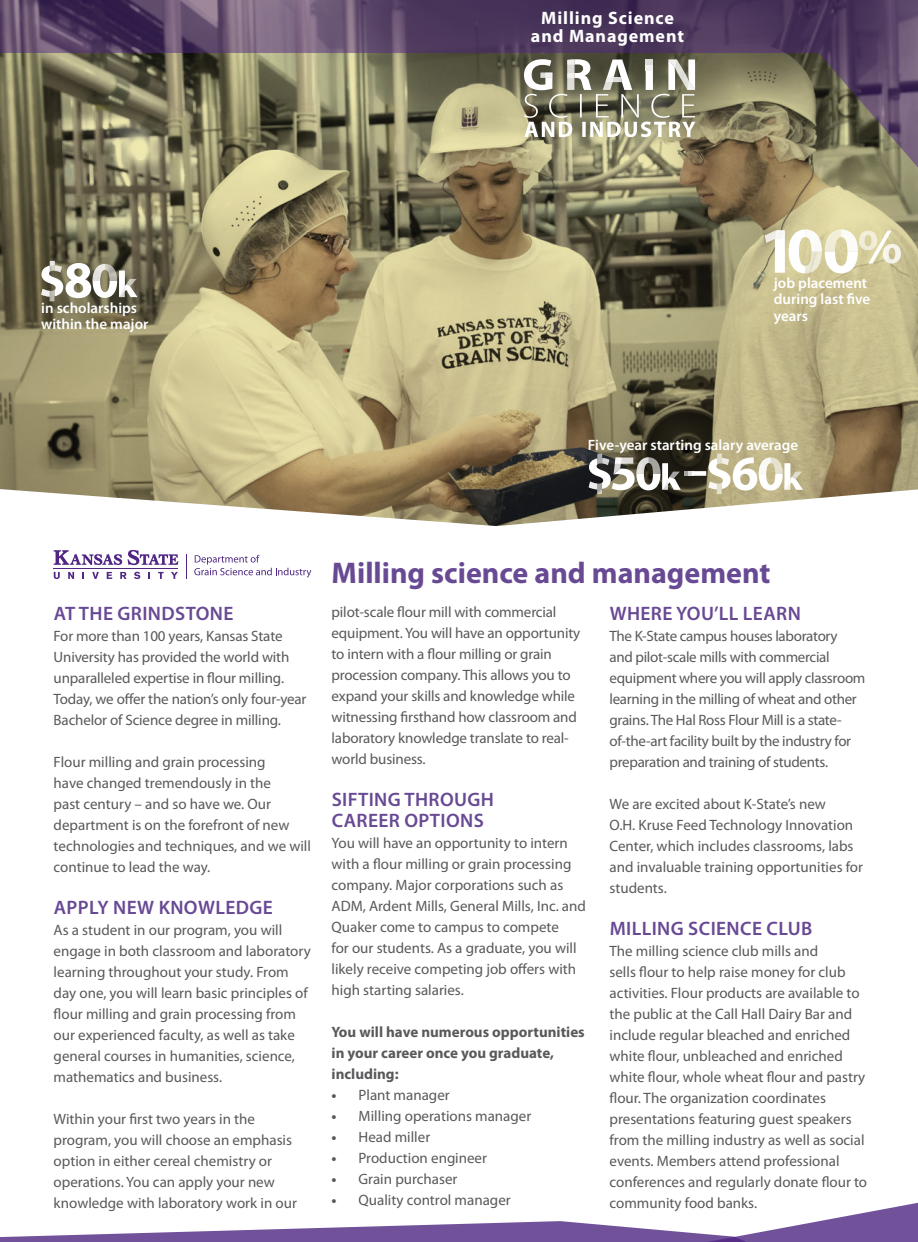
<style>
.page{position:relative;width:918px;height:1242px;background:#fff}
.page>*{position:absolute;margin:0;border:0;box-sizing:border-box;transform-origin:0 0}
.t1{font:700 30px "Myriad Pro";color:#684994}
.t2{font:600 19.5px/21px "Myriad Pro";letter-spacing:.02em;color:#684994}
.t3{font:700 18px/18px "Myriad Pro";letter-spacing:.05em;color:#fff;text-align:center}
.t4{font:15px/21px "Myriad Pro";color:#58595b}
.t5{font:15px/21px "Myriad Pro";letter-spacing:-.02em;color:#58595b}
.t6{font:600 15px/16.5px "Myriad Pro";color:#fff}
.t7{font:700 15px/21px "Myriad Pro";color:#58595b}
.s1{font-weight:700}
</style>
<div class="page">
<img style="left:0;top:182px;width:918px;height:344px">
<svg style="left:0;top:1202px;width:918px;height:40px"></svg>
<svg style="left:0;top:0;width:918px;height:182px;background:#766c63"></svg>
<svg style="left:186px;top:554px;width:1px;height:25px"></svg>
<hr style="left:54px;top:568px;width:124px;height:1px;background:#4f2683">
<svg style="left:54px;top:550px;width:124px;height:15px"></svg>
<svg style="left:54px;top:572px;width:6px;height:7px"></svg>
<svg style="left:68px;top:572px;width:6px;height:7px"></svg>
<svg style="left:92px;top:572px;width:7px;height:7px"></svg>
<svg style="left:107px;top:572px;width:5px;height:7px"></svg>
<svg style="left:120px;top:572px;width:6px;height:7px"></svg>
<svg style="left:134px;top:572px;width:6px;height:7px"></svg>
<svg style="left:158px;top:572px;width:6px;height:7px"></svg>
<svg style="left:171px;top:572px;width:7px;height:7px"></svg>
<svg style="left:194px;top:555px;width:117px;height:23px"></svg>
<svg style="left:765px;top:230px;width:136px;height:43px"></svg>
<svg style="left:524px;top:59px;width:172px;height:78px"></svg>
<svg style="left:589px;top:454px;width:214px;height:40px"></svg>
<svg style="left:41px;top:261px;width:97px;height:40px"></svg>
<p class="t3" style="left:531px;top:8px;width:155px">Milling Science and Management</p>
<p class="t6" style="left:41px;top:299px;width:109px">in scholarships within the major</p>
<p class="t6" style="left:774px;top:274px;width:98px">job placement during last five years</p>
<p class="t6" style="left:588px;top:437px;width:212px">Five-year starting salary average</p>
<h2 class="t2" style="left:54px;top:603px;width:181px">AT THE GRINDSTONE</h2>
<p class="t4" style="left:54px;top:626px;width:254px">For more than 100 years, Kansas State University has provided the world with unparalleled expertise in flour milling.<br>Today, we offer the nation’s only four-year Bachelor of Science degree in milling.</p>
<p class="t4" style="left:54px;top:752px;width:259px">Flour milling and grain processing<br>have changed tremendously in the<br>past century – and so have we. Our department is on the forefront of new technologies and techniques, and we will continue to lead the way.</p>
<h2 class="t2" style="left:54px;top:897px;width:221px">APPLY NEW KNOWLEDGE</h2>
<p class="t4" style="left:54px;top:920px;width:259px">As a student in our program, you will engage in both classroom and laboratory learning throughout your study. From day one, you will learn basic principles of flour milling and grain processing from our experienced faculty, as well as take general courses in humanities, science, mathematics and business.</p>
<p class="t4" style="left:54px;top:1109px;width:245px">Within your first two years in the program, you will choose an emphasis option in either cereal chemistry or operations. You can apply your new knowledge with laboratory work in our</p>
<h1 class="t1" style="left:332px;top:553px;width:440px">Milling science and management</h1>
<p class="t4" style="left:332px;top:601px;width:250px">pilot-scale flour mill with commercial equipment. You will have an opportunity to intern with a flour milling or grain procession company. This allows you to expand your skills and knowledge while witnessing firsthand how classroom and laboratory knowledge translate to real&shy;world business.</p>
<h2 class="t2" style="left:332px;top:788px;width:164px">SIFTING THROUGH<br>CAREER OPTIONS</h2>
<p class="t4" style="left:332px;top:832px;width:256px">You will have an opportunity to intern with a flour milling or grain processing company. Major corporations such as ADM, Ardent Mills, General Mills, Inc. and Quaker come to campus to compete<br>for our students. As a graduate, you will likely receive competing job offers with high starting salaries.</p>
<p class="t7" style="left:332px;top:1021px;width:255px">You will have numerous opportunities in your career once you graduate, including:</p>
<p class="t4" style="left:332px;top:1084px;width:120px"><span class="s1">•</span> Plant manager</p>
<p class="t4" style="left:332px;top:1105px;width:201px"><span class="s1">•</span> Milling operations manager</p>
<p class="t4" style="left:332px;top:1126px;width:100px"><span class="s1">•</span> Head miller</p>
<p class="t4" style="left:332px;top:1147px;width:157px"><span class="s1">•</span> Production engineer</p>
<p class="t4" style="left:332px;top:1168px;width:127px"><span class="s1">•</span> Grain purchaser</p>
<p class="t4" style="left:332px;top:1189px;width:181px"><span class="s1">•</span> Quality control manager</p>
<h2 class="t2" style="left:610px;top:603px;width:193px">WHERE YOU’LL LEARN</h2>
<p class="t5" style="left:610px;top:626px;width:257px">The K-State campus houses laboratory<br>and pilot-scale mills with commercial equipment where you will apply classroom learning in the milling of wheat and other grains. The Hal Ross Flour Mill is a state&shy;of-the-art facility built by the industry for preparation and training of students.</p>
<p class="t4" style="left:610px;top:794px;width:255px">We are excited about K-State’s new<br>O.H. Kruse Feed Technology Innovation Center, which includes classrooms, labs and invaluable training opportunities for students.</p>
<h2 class="t2" style="left:610px;top:918px;width:204px">MILLING SCIENCE CLUB</h2>
<p class="t4" style="left:610px;top:941px;width:259px">The milling science club mills and<br>sells flour to help raise money for club activities. Flour products are available to the public at the Call Hall Dairy Bar and include regular bleached and enriched white flour, unbleached and enriched white flour, whole wheat flour and pastry flour. The organization coordinates presentations featuring guest speakers from the milling industry as well as social events. Members attend professional conferences and regularly donate flour to community food banks.</p>
</div>
